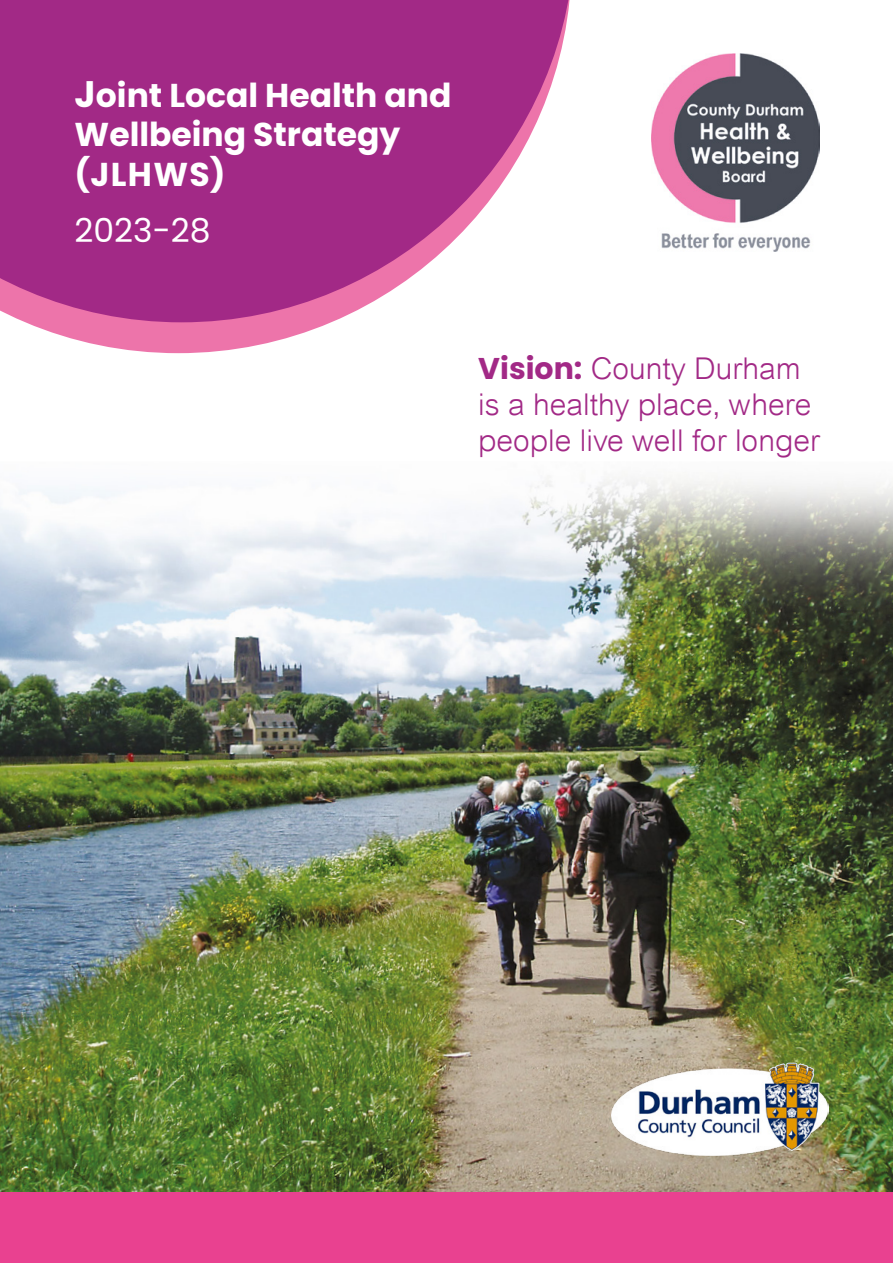
<style>
.page{position:relative;width:893px;height:1263px;background:#fff}
.page>*{position:absolute;margin:0;border:0;box-sizing:border-box;transform-origin:0 0}
.H1_main{font:700 33px/39.6px "Poppins";color:#fff}
.H1_Year{font:33px "Poppins";color:#fff}
.Para_higlight_text_front{font:300 30px/36px "Arial";color:#a22986}
.s1{font-size:36.9px}
.s2{font-family:"Poppins";font-weight:700}
</style>
<div class="page">
<svg style="left:25px;top:322px;width:307px;height:31px;fill:#ed74aa"></svg>
<svg style="left:0;top:0;width:570px;height:322px;background:#b14696"></svg>
<img style="left:651px;top:54px;width:169px;height:197px">
<img style="left:0;top:476px;width:893px;height:717px">
<img style="left:611px;top:1062px;width:217px;height:93px">
<div style="left:0;top:1193px;width:893px;height:70px;background:#e94190"></div>
<h1 class="H1_main" style="left:75px;top:75px;width:378px"><span class="s1">J</span>oint Local Health and<br>Wellbeing Strategy</h1>
<h1 class="H1_main" style="left:75px;top:155px;width:152px">(JLHWS)</h1>
<h1 class="H1_Year" style="left:75px;top:212px;width:138px">2023-28</h1>
<p class="Para_higlight_text_front" style="left:478px;top:351px;width:343px"><span class="s2">Vision:</span> County Durham is a healthy place, where people live well for longer</p>
</div>
